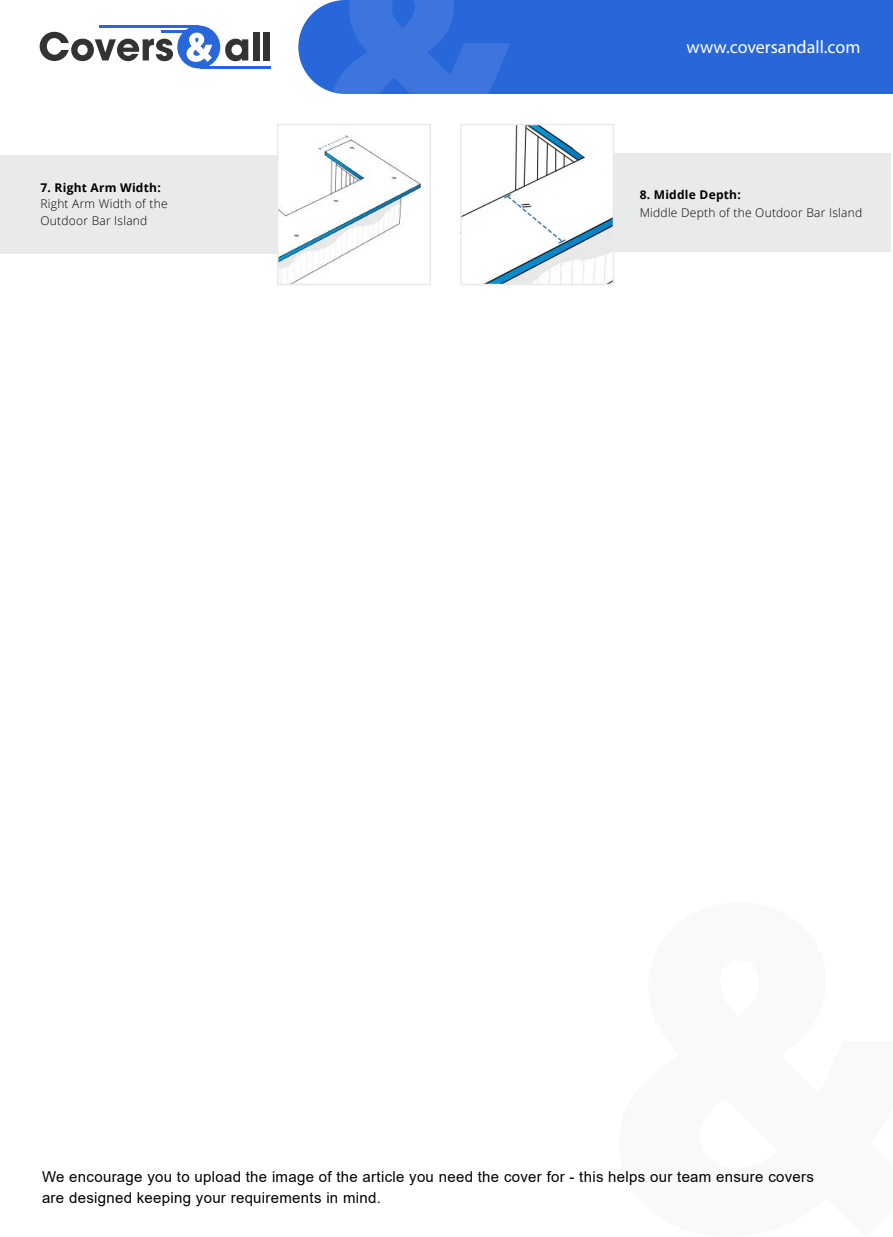
<style>
.page{position:relative;width:893px;height:1237px;background:#fff}
.page>*{position:absolute;margin:0;border:0;box-sizing:border-box;transform-origin:0 0}
.t1{font:18px "Myriad Pro";color:#fff}
.t2{font:15px/21px "Arial";letter-spacing:.02em;color:#000}
.t3{font:300 12px/16.5px "Open Sans";letter-spacing:.02em;color:#000}
.t4{font:700 12px "Open Sans";letter-spacing:.02em;color:#000}
</style>
<div class="page">
<div style="left:0;top:155px;width:293px;height:98px;background:#e9eaeb"></div>
<img style="left:280px;top:135px;width:142px;height:147px">
<div style="left:277px;top:124px;width:154px;height:161px;border:2px solid #eaeaea"></div>
<div style="left:298px;top:0;width:595px;height:94px;background:#2867d9"></div>
<svg style="left:332px;top:0;width:178px;height:94px;background:#356fda"></svg>
<svg style="left:40px;top:32px;width:133px;height:29px"></svg>
<svg style="left:225px;top:39px;width:23px;height:22px"></svg>
<div style="left:253px;top:32px;width:6px;height:28px;background:#333"></div>
<div style="left:264px;top:32px;width:6px;height:28px;background:#333"></div>
<hr style="left:99px;top:26px;width:100px;height:2px;background:#2867d9">
<hr style="left:161px;top:31px;width:38px;height:2px;background:#2867d9">
<hr style="left:200px;top:66px;width:71px;height:2px;background:#2867d9">
<div style="left:177px;top:26px;width:43px;height:42px;background:#2867d9;border-radius:50%"></div>
<svg style="left:186px;top:33px;width:26px;height:29px"></svg>
<div style="left:598px;top:154px;width:293px;height:98px;background:#e9eaeb"></div>
<img style="left:486px;top:127px;width:125px;height:155px">
<svg style="left:532px;top:240px;width:79px;height:42px"></svg>
<div style="left:460px;top:124px;width:154px;height:161px;border:2px solid #eaeaea"></div>
<svg style="left:462px;top:138px;width:144px;height:96px"></svg>
<p class="t4" style="left:40px;top:179px;width:122px">7. Right Arm Width:</p>
<p class="t3" style="left:40px;top:195px;width:129px">Right Arm Width of the<br>Outdoor Bar Island</p>
<p class="t1" style="left:686px;top:36px;width:175px">www.coversandall.com</p>
<p class="t4" style="left:640px;top:186px;width:103px">8. Middle Depth:</p>
<p class="t3" style="left:640px;top:204px;width:224px">Middle Depth of the Outdoor Bar Island</p>
<p class="t2" style="left:42px;top:1166px;width:773px">We encourage you to upload the image of the article you need the cover for - this helps our team ensure covers are designed keeping your requirements in mind.</p>
</div>
